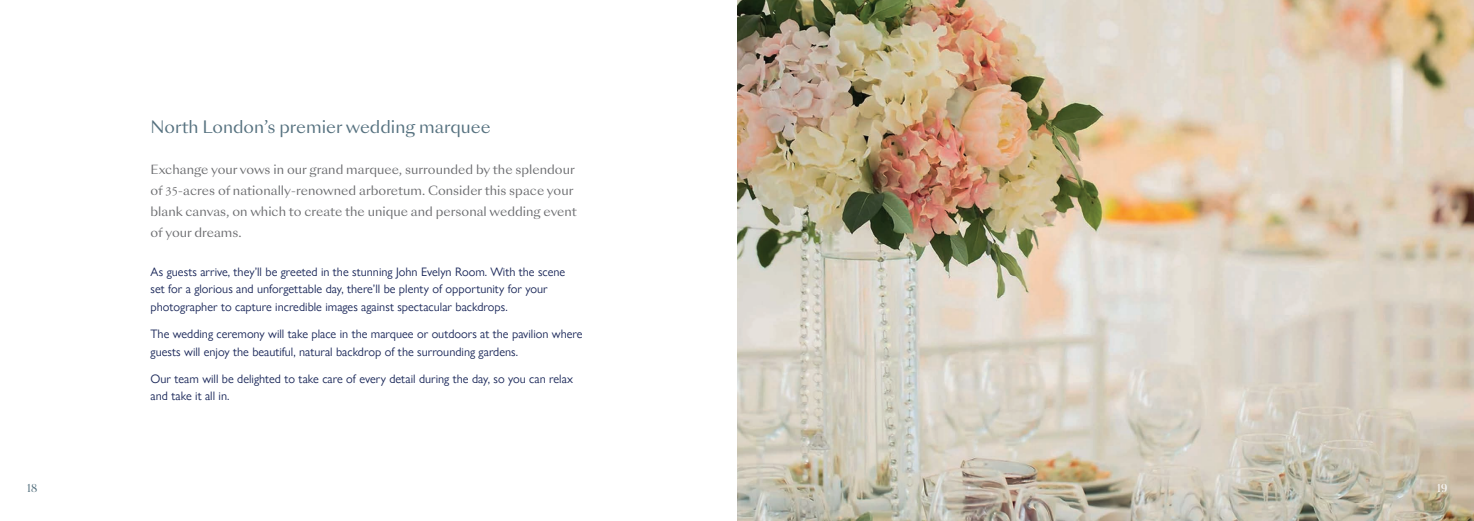
<style>
.page{position:relative;width:1474px;height:521px;background:#fff}
.page>*{position:absolute;margin:0;border:0;box-sizing:border-box;transform-origin:0 0}
.t1{font:16.62px "Sang Bleu Sunrise Trial";color:#55717f}
.t2{font:12.25px/17.5px "Gill Sans Nova";color:#1a2759}
.t3{font:12.25px/21px "Sang Bleu Sunrise Trial";color:#6c6d70}
.t4{font:11.38px "Butler";color:#55717f}
.t5{font:11.38px "Butler";color:#fff}
.s1{font-family:"Adobe Garamond Pro"}
</style>
<div class="page">
<img style="left:737px;top:0;width:736px;height:521px">
<p class="t1" style="left:151px;top:116px;width:341px">North London’s premier wedding marquee</p>
<p class="t3" style="left:151px;top:160px;width:428px">Exchange your vows in our grand marquee, surrounded by the splendour of <span class="s1">35</span>-acres of nationally-renowned arboretum. Consider this space your blank canvas, on which to create the unique and personal wedding event of your dreams.</p>
<p class="t2" style="left:151px;top:262px;width:416px">As guests arrive, they’ll be greeted in the stunning John Evelyn Room. With the scene set for a glorious and unforgettable day, there’ll be plenty of opportunity for your photographer to capture incredible images against spectacular backdrops.</p>
<p class="t2" style="left:151px;top:325px;width:433px">The wedding ceremony will take place in the marquee or outdoors at the pavilion where guests will enjoy the beautiful, natural backdrop of the surrounding gardens.</p>
<p class="t2" style="left:151px;top:370px;width:424px">Our team will be delighted to take care of every detail during the day, so you can relax and take it all in.</p>
<p class="t4" style="left:27px;top:481px;width:12px">18</p>
<p class="t5" style="left:1436px;top:481px;width:12px">19</p>
</div>
